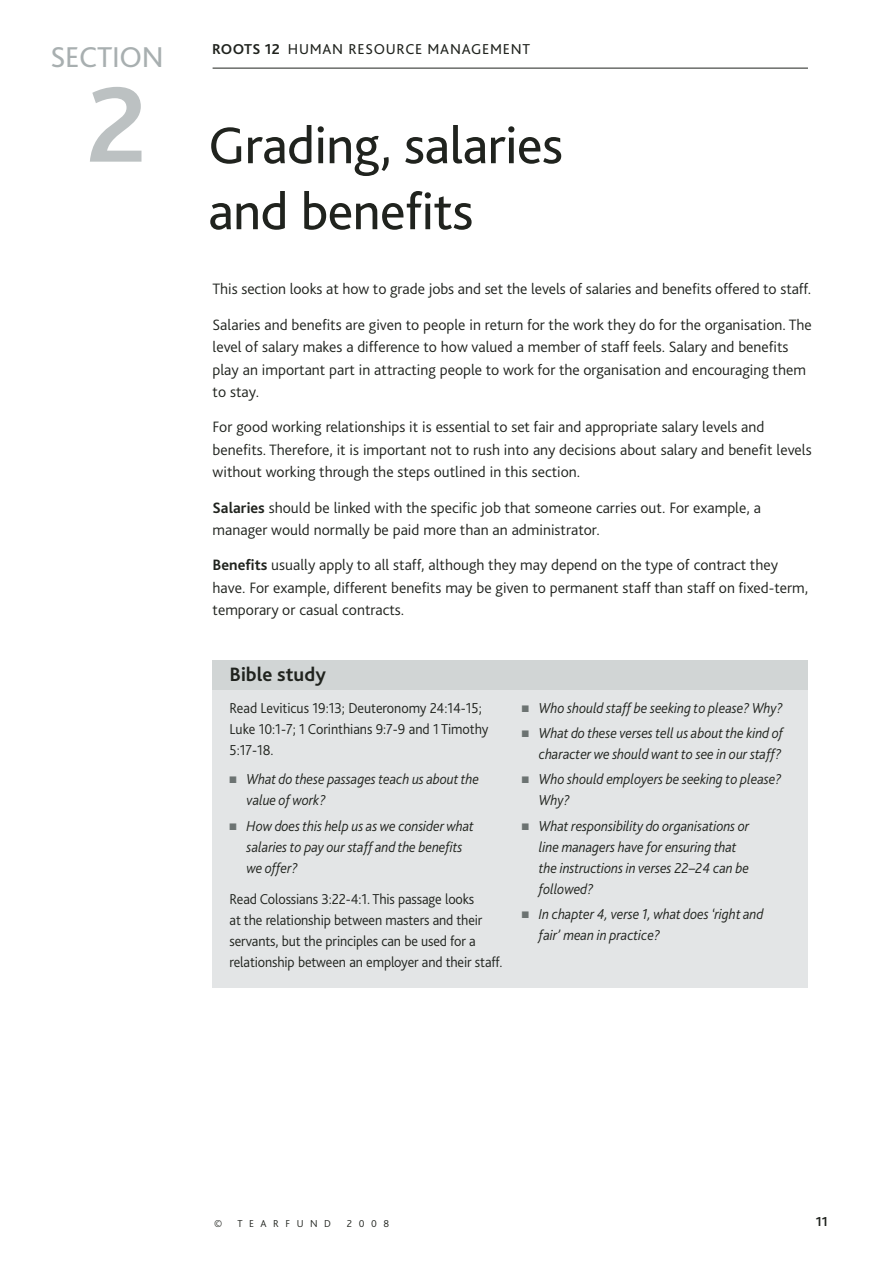
<style>
.page{position:relative;width:893px;height:1263px;background:#fff}
.page>*{position:absolute;margin:0;border:0;box-sizing:border-box;transform-origin:0 0}
.t1{font:54px/66px "Bliss 2";letter-spacing:-.01em;color:#20231e;text-align:center}
.t2{font:30px "Bliss 2";letter-spacing:-.01em;color:#a8afb0}
.t3{font:700 20.25px "Bliss 2";color:#20231e}
.t4{font:300 15.75px/22.5px "Bliss 2";color:#20231e}
.t5{font:italic 300 15px/21px "Bliss 2";letter-spacing:-.005em;color:#20231e;scale:.95 1}
.t6{font:300 15px/21px "Bliss 2";letter-spacing:-.01em;color:#20231e;scale:.95 1}
.t7{font:15px "Bliss 2";letter-spacing:.05em;color:#20231e}
.t8{font:700 13.5px "Bliss 2";color:#20231e}
.t9{font:300 10.5px "Bliss 2";letter-spacing:.625em;color:#20231e}
.s1{font-weight:700}
.s2{font-weight:700;font-size:112.5px;color:#bcc1c2}
.s3{color:#6c7372}
</style>
<div class="page">
<hr style="left:213px;top:68px;width:595px;height:1px;background:#20231e">
<div style="left:213px;top:683px;width:595px;height:305px;background:#e3e5e6"></div>
<div style="left:213px;top:660px;width:595px;height:30px;background:#d1d5d5"></div>
<p class="t7" style="left:212px;top:43px;width:320px"><span class="s1">ROOTS 12</span> HUMAN RESOURCE MANAGEMENT</p>
<h1 class="t1" style="left:87px;top:118px;width:478px"><span class="s2">2</span> Grading, salaries and benefits</h1>
<h2 class="t2" style="left:50px;top:46px;width:115px">SECTION</h2>
<p class="t4" style="left:213px;top:279px;width:600px">This section looks at how to grade jobs and set the levels of salaries and benefits offered to staff.</p>
<p class="t4" style="left:213px;top:315px;width:601px">Salaries and benefits are given to people in return for the work they do for the organisation. The level of salary makes a difference to how valued a member of staff feels. Salary and benefits play an important part in attracting people to work for the organisation and encouraging them to stay.</p>
<p class="t4" style="left:213px;top:417px;width:600px">For good working relationships it is essential to set fair and appropriate salary levels and benefits. Therefore, it is important not to rush into any decisions about salary and benefit levels without working through the steps outlined in this section.</p>
<p class="t4" style="left:213px;top:498px;width:550px"><span class="s1">Salaries</span> should be linked with the specific job that someone carries out. For example, a manager would normally be paid more than an administrator.</p>
<p class="t4" style="left:213px;top:555px;width:597px"><span class="s1">Benefits</span> usually apply to all staff, although they may depend on the type of contract they have. For example, different benefits may be given to permanent staff than staff on fixed-term, temporary or casual contracts.</p>
<p class="t3" style="left:230px;top:666px;width:98px">Bible study</p>
<p class="t6" style="left:230px;top:699px;width:274px">Read Leviticus 19:13; Deuteronomy 24:14-15;<br>Luke 10:1-7; 1 Corinthians 9:7-9 and 1 Timothy<br>5:17-18.</p>
<p class="t5" style="left:247px;top:770px;width:246px;text-indent:-17px"><span class="s3">■</span> What do these passages teach us about the value of work?</p>
<p class="t5" style="left:247px;top:817px;width:241px;text-indent:-17px"><span class="s3">■</span> How does this help us as we consider what salaries to pay our staff and the benefits we offer?</p>
<p class="t6" style="left:230px;top:890px;width:289px">Read Colossians 3:22-4:1. This passage looks<br>at the relationship between masters and their servants, but the principles can be used for a relationship between an employer and their staff.</p>
<p class="t5" style="left:522px;top:699px;width:276px"><span class="s3">■</span> Who should staff be seeking to please? Why?</p>
<p class="t5" style="left:522px;top:724px;width:276px;text-align:right"><span class="s3">■</span> What do these verses tell us about the kind of character we should want to see in our staff?</p>
<p class="t5" style="left:539px;top:770px;width:257px;text-indent:-17px"><span class="s3">■</span> Who should employers be seeking to please?<br>Why?</p>
<p class="t5" style="left:539px;top:817px;width:223px;text-indent:-17px"><span class="s3">■</span> What responsibility do organisations or line managers have for ensuring that the instructions in verses 22–24 can be followed?</p>
<p class="t5" style="left:539px;top:905px;width:238px;text-indent:-17px"><span class="s3">■</span> In chapter 4, verse 1, what does ‘right and fair’ mean in practice?</p>
<p class="t9" style="left:214px;top:1220px;width:10px">©</p>
<p class="t9" style="left:237px;top:1220px;width:95px">TEARFUND</p>
<p class="t9" style="left:347px;top:1220px;width:44px">2008</p>
<p class="t8" style="left:816px;top:1216px;width:14px">11</p>
</div>
